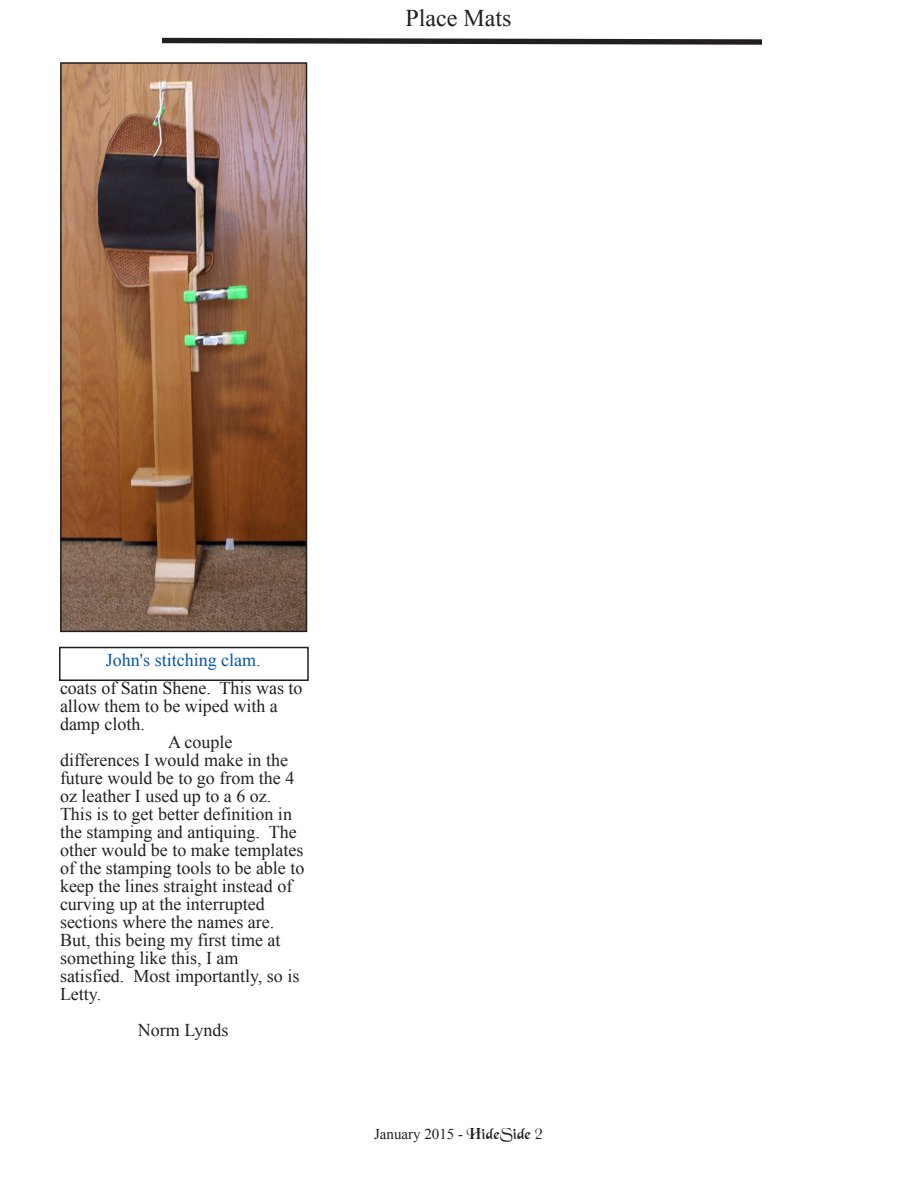
<style>
.page{position:relative;width:918px;height:1188px;background:#fff}
.page>*{position:absolute;margin:0;border:0;box-sizing:border-box;transform-origin:0 0}
.t1{font:24px "Times New Roman";color:#231f20}
.t2{font:18px "Times New Roman";color:#231f20}
.t3{font:18px "Times New Roman";color:#0855a6}
.t4{font:15px "Times New Roman";color:#231f20}
.s1{font-family:"Black Chance Normal"}
</style>
<div class="page">
<svg style="left:162px;top:37px;width:600px;height:8px"></svg>
<img style="left:63px;top:65px;width:241px;height:564px">
<div style="left:60px;top:62px;width:247px;height:570px;border:2px solid #231f20"></div>
<div style="left:59px;top:647px;width:250px;height:34px;border:2px solid #231f20"></div>
<h1 class="t1" style="left:405px;top:8px;width:107px">Place Mats</h1>
<p class="t3" style="left:106px;top:653px;width:156px">John's stitching clam.</p>
<p class="t2" style="left:60px;top:681px;width:244px">coats of Satin Shene. This was to</p>
<p class="t2" style="left:60px;top:699px;width:219px">allow them to be wiped with a</p>
<p class="t2" style="left:60px;top:717px;width:86px">damp cloth.</p>
<p class="t2" style="left:168px;top:735px;width:66px">A couple</p>
<p class="t2" style="left:60px;top:753px;width:230px">differences I would make in the</p>
<p class="t2" style="left:60px;top:771px;width:236px">future would be to go from the 4</p>
<p class="t2" style="left:60px;top:789px;width:213px">oz leather I used up to a 6 oz.</p>
<p class="t2" style="left:60px;top:807px;width:234px">This is to get better definition in</p>
<p class="t2" style="left:60px;top:825px;width:238px">the stamping and antiquing. The</p>
<p class="t2" style="left:60px;top:843px;width:245px">other would be to make templates</p>
<p class="t2" style="left:60px;top:861px;width:246px">of the stamping tools to be able to</p>
<p class="t2" style="left:60px;top:879px;width:234px">keep the lines straight instead of</p>
<p class="t2" style="left:60px;top:897px;width:206px">curving up at the interrupted</p>
<p class="t2" style="left:60px;top:915px;width:216px">sections where the names are.</p>
<p class="t2" style="left:60px;top:933px;width:222px">But, this being my first time at</p>
<p class="t2" style="left:60px;top:951px;width:180px">something like this, I am</p>
<p class="t2" style="left:60px;top:969px;width:241px">satisfied. Most importantly, so is</p>
<p class="t2" style="left:60px;top:987px;width:43px">Letty.</p>
<p class="t2" style="left:138px;top:1023px;width:92px">Norm Lynds</p>
<p class="t4" style="left:374px;top:1128px;width:170px">January 2015 - <span class="s1">HideSide 2</span></p>
</div>
